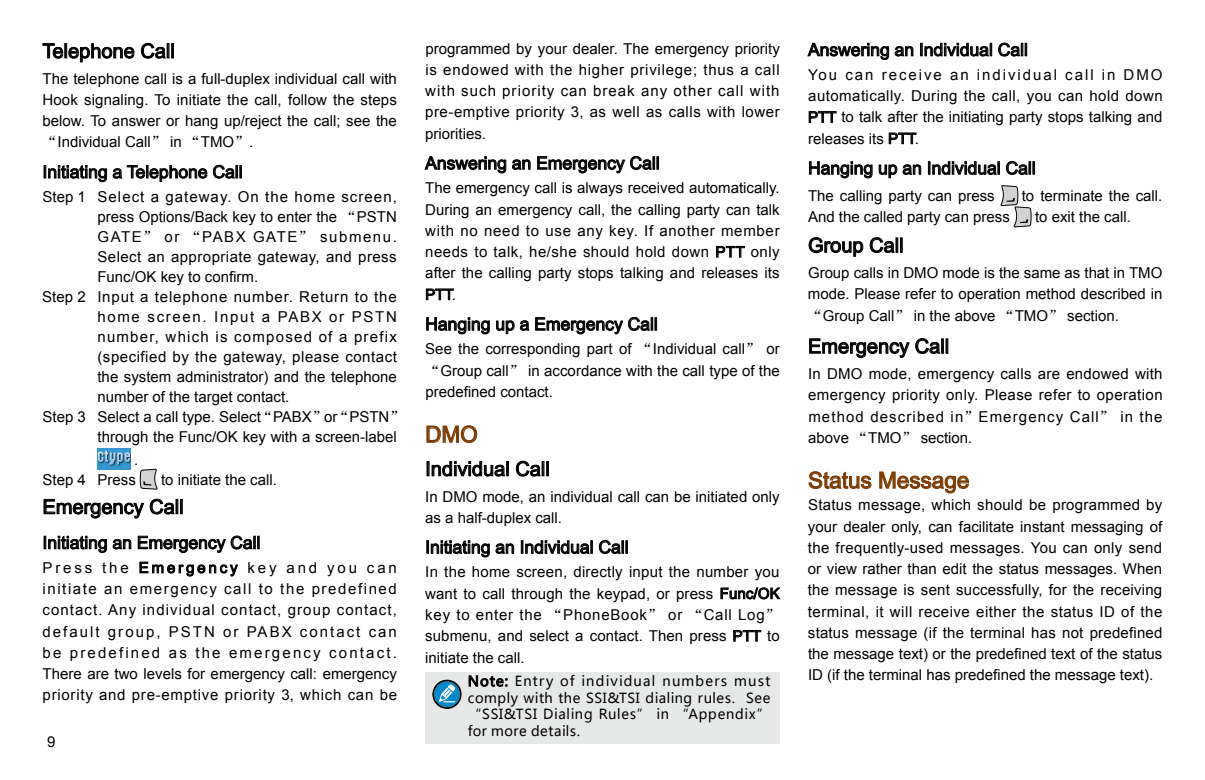
<style>
.page{position:relative;width:1205px;height:780px;background:#fff}
.page>*{position:absolute;margin:0;border:0;box-sizing:border-box;transform-origin:0 0}
.t1{font:22.5px "Arial";color:#7b3a00}
.t2{font:20px "Arial";color:#000}
.t3{font:17.5px "Arial";color:#000}
.t4{font:15px/21.2px "Arial";color:#000;text-align:justify}
.t5{font:15px "Arial";letter-spacing:.055em;color:#000}
.t6{font:15px "Arial";letter-spacing:.07em;color:#000}
.t7{font:15px "Arial";letter-spacing:.035em;color:#000}
.t8{font:15px "Arial";letter-spacing:.03em;color:#000}
.t9{font:15px "Arial";letter-spacing:.08em;color:#000}
.t10{font:15px "Arial";letter-spacing:.11em;color:#000}
.t11{font:15px "Arial";letter-spacing:.105em;color:#000}
.t12{font:13.75px/16.5px "Microsoft Ya Hei";letter-spacing:.04em;color:#000;text-align:justify}
.s1{font-family:"Sim Hei"}
</style>
<div class="page">
<div style="left:425px;top:672px;width:355px;height:72px;background:#e7e8e8"></div>
<svg style="left:432px;top:679px;width:30px;height:30px"></svg>
<svg style="left:43px;top:43px;width:91px;height:19px"></svg>
<svg style="left:141px;top:43px;width:28px;height:16px"></svg>
<div style="left:171px;top:43px;width:3px;height:15px;border:1px solid #000"></div>
<svg style="left:44px;top:165px;width:63px;height:17px"></svg>
<svg style="left:113px;top:165px;width:94px;height:17px"></svg>
<svg style="left:213px;top:165px;width:29px;height:14px"></svg>
<img style="left:98px;top:448px;width:32px;height:18px">
<svg style="left:44px;top:466px;width:138px;height:52px"></svg>
<svg style="left:44px;top:535px;width:63px;height:18px"></svg>
<svg style="left:113px;top:539px;width:18px;height:10px"></svg>
<svg style="left:138px;top:535px;width:121px;height:18px"></svg>
<svg style="left:139px;top:561px;width:99px;height:15px"></svg>
<svg style="left:425px;top:156px;width:81px;height:17px"></svg>
<svg style="left:512px;top:159px;width:18px;height:11px"></svg>
<svg style="left:537px;top:156px;width:122px;height:17px"></svg>
<svg style="left:716px;top:246px;width:29px;height:11px"></svg>
<svg style="left:426px;top:288px;width:28px;height:12px"></svg>
<svg style="left:426px;top:317px;width:64px;height:17px"></svg>
<svg style="left:496px;top:320px;width:18px;height:14px"></svg>
<svg style="left:520px;top:320px;width:9px;height:11px"></svg>
<svg style="left:535px;top:317px;width:122px;height:17px"></svg>
<svg style="left:427px;top:425px;width:50px;height:18px"></svg>
<svg style="left:427px;top:461px;width:78px;height:15px"></svg>
<div style="left:506px;top:461px;width:3px;height:15px;border:1px solid #000"></div>
<svg style="left:516px;top:461px;width:28px;height:15px"></svg>
<div style="left:546px;top:461px;width:3px;height:15px;border:1px solid #000"></div>
<svg style="left:427px;top:540px;width:87px;height:17px"></svg>
<svg style="left:521px;top:540px;width:71px;height:14px"></svg>
<svg style="left:599px;top:540px;width:28px;height:14px"></svg>
<svg style="left:720px;top:587px;width:60px;height:12px"></svg>
<svg style="left:733px;top:630px;width:28px;height:11px"></svg>
<svg style="left:469px;top:675px;width:39px;height:11px"></svg>
<svg style="left:807px;top:43px;width:82px;height:17px"></svg>
<svg style="left:895px;top:46px;width:18px;height:10px"></svg>
<svg style="left:920px;top:43px;width:72px;height:13px"></svg>
<svg style="left:998px;top:43px;width:29px;height:13px"></svg>
<svg style="left:809px;top:111px;width:27px;height:12px"></svg>
<svg style="left:889px;top:132px;width:27px;height:12px"></svg>
<svg style="left:809px;top:161px;width:63px;height:17px"></svg>
<svg style="left:879px;top:164px;width:42px;height:14px"></svg>
<svg style="left:928px;top:161px;width:72px;height:14px"></svg>
<svg style="left:1006px;top:161px;width:29px;height:14px"></svg>
<svg style="left:1000px;top:185px;width:31px;height:43px"></svg>
<svg style="left:809px;top:237px;width:54px;height:20px"></svg>
<svg style="left:870px;top:237px;width:32px;height:16px"></svg>
<svg style="left:809px;top:338px;width:100px;height:20px"></svg>
<svg style="left:915px;top:338px;width:33px;height:16px"></svg>
<svg style="left:808px;top:471px;width:63px;height:18px"></svg>
<svg style="left:879px;top:471px;width:90px;height:22px"></svg>
<h2 class="t2" style="left:43px;top:38px;width:134px">Telephone Call</h2>
<p class="t4" style="left:43px;top:68px;width:356px">The telephone call is a full-duplex individual call with Hook signaling. To initiate the call, follow the steps below. To answer or hang up/reject the call; see the <span class="s1">“</span>Individual Call<span class="s1">”</span> in <span class="s1">“</span>TMO<span class="s1">”</span>.</p>
<p class="t3" style="left:43px;top:160px;width:202px">Initiating a Telephone Call</p>
<p class="t6" style="left:43px;top:187px;width:356px">Step 1 Select a gateway. On the home screen,</p>
<p class="t4" style="left:98px;top:206px;width:301px">press Options/Back key to enter the <span class="s1">“</span>PSTN</p>
<p class="t11" style="left:97px;top:227px;width:301px">GATE<span class="s1">”</span> or <span class="s1">“</span>PABX GATE<span class="s1">”</span> submenu.</p>
<p class="t8" style="left:97px;top:247px;width:301px">Select an appropriate gateway, and press</p>
<p class="t4" style="left:97px;top:266px;width:162px">Func/OK key to confirm.</p>
<p class="t5" style="left:42px;top:287px;width:356px">Step 2 Input a telephone number. Return to the</p>
<p class="t10" style="left:97px;top:307px;width:301px">home screen. Input a PABX or PSTN</p>
<p class="t9" style="left:97px;top:327px;width:301px">number, which is composed of a prefix</p>
<p class="t7" style="left:97px;top:347px;width:301px">(specified by the gateway, please contact</p>
<p class="t4" style="left:97px;top:366px;width:301px">the system administrator) and the telephone</p>
<p class="t4" style="left:98px;top:386px;width:193px">number of the target contact.</p>
<p class="t4" style="left:43px;top:406px;width:363px">Step 3 Select a call type. Select<span class="s1">“</span>PABX<span class="s1">”</span>or<span class="s1">“</span>PSTN<span class="s1">”</span></p>
<p class="t4" style="left:98px;top:426px;width:301px">through the Func/OK key with a screen-label</p>
<p class="t4" style="left:43px;top:449px;width:97px;line-height:20px;text-align:right">.<br>Step 4 Press</p>
<p class="t4" style="left:161px;top:469px;width:117px">to initiate the call.</p>
<h2 class="t2" style="left:43px;top:493px;width:143px">Emergency Call</h2>
<p class="t3" style="left:43px;top:531px;width:219px">Initiating an Emergency Call</p>
<p class="t4" style="left:42px;top:557px;width:356px">Press the Emergency key and you can initiate an emergency call to the predefined contact. Any individual contact, group contact, default group, PSTN or PABX contact can be predefined as the emergency contact.<br>There are two levels for emergency call: emergency priority and pre-emptive priority 3, which can be</p>
<p class="t4" style="left:47px;top:731px;width:10px">9</p>
<p class="t4" style="left:425px;top:38px;width:356px">programmed by your dealer. The emergency priority is endowed with the higher privilege; thus a call with such priority can break any other call with pre-emptive priority 3, as well as calls with lower priorities.</p>
<p class="t3" style="left:425px;top:152px;width:236px">Answering an Emergency Call</p>
<p class="t4" style="left:425px;top:178px;width:356px">The emergency call is always received automatically.<br>During an emergency call, the calling party can talk with no need to use any key. If another member needs to talk, he/she should hold down PTT only after the calling party stops talking and releases its PTT.</p>
<p class="t3" style="left:425px;top:312px;width:234px">Hanging up a Emergency Call</p>
<p class="t4" style="left:425px;top:338px;width:356px">See the corresponding part of <span class="s1">“</span>Individual call<span class="s1">”</span> or <span class="s1">“</span>Group call<span class="s1">”</span> in accordance with the call type of the predefined contact.</p>
<h1 class="t1" style="left:425px;top:419px;width:54px">DMO</h1>
<h2 class="t2" style="left:425px;top:455px;width:126px">Individual Call</h2>
<p class="t4" style="left:425px;top:485px;width:356px">In DMO mode, an individual call can be initiated only as a half-duplex call.</p>
<p class="t3" style="left:425px;top:535px;width:205px">Initiating an Individual Call</p>
<p class="t4" style="left:425px;top:561px;width:356px">In the home screen, directly input the number you want to call through the keypad, or press Func/OK key to enter the <span class="s1">“</span>PhoneBook<span class="s1">”</span> or <span class="s1">“</span>Call Log<span class="s1">” </span>submenu, and select a contact. Then press PTT to initiate the call.</p>
<p class="t12" style="left:468px;top:672px;width:304px">Note: Entry of individual numbers must comply with the SSI&amp;TSI dialing rules. See “SSI&amp;TSI Dialing Rules” in “Appendix” for more details.</p>
<p class="t3" style="left:808px;top:38px;width:221px">Answering an Individual Call</p>
<p class="t4" style="left:808px;top:64px;width:356px">You can receive an individual call in DMO automatically. During the call, you can hold down PTT to talk after the initiating party stops talking and releases its PTT.</p>
<p class="t3" style="left:808px;top:157px;width:229px">Hanging up an Individual Call</p>
<p class="t4" style="left:808px;top:185px;width:188px">The calling party can press</p>
<p class="t4" style="left:1022px;top:185px;width:142px">to terminate the call.</p>
<p class="t4" style="left:808px;top:206px;width:203px">And the called party can press</p>
<p class="t4" style="left:1035px;top:206px;width:97px">to exit the call.</p>
<h2 class="t2" style="left:808px;top:232px;width:97px">Group Call</h2>
<p class="t4" style="left:808px;top:262px;width:356px">Group calls in DMO mode is the same as that in TMO mode. Please refer to operation method described in <span class="s1">“</span>Group Call<span class="s1">”</span> in the above <span class="s1">“</span>TMO<span class="s1">”</span> section.</p>
<h2 class="t2" style="left:808px;top:333px;width:143px">Emergency Call</h2>
<p class="t4" style="left:808px;top:363px;width:356px">In DMO mode, emergency calls are endowed with emergency priority only. Please refer to operation method described in<span class="s1">”</span>Emergency Call<span class="s1">”</span> in the above <span class="s1">“</span>TMO<span class="s1">”</span> section.</p>
<h1 class="t1" style="left:808px;top:465px;width:163px">Status Message</h1>
<p class="t4" style="left:808px;top:494px;width:356px">Status message, which should be programmed by your dealer only, can facilitate instant messaging of the frequently-used messages. You can only send or view rather than edit the status messages. When the message is sent successfully, for the receiving terminal, it will receive either the status ID of the status message (if the terminal has not predefined the message text) or the predefined text of the status ID (if the terminal has predefined the message text).</p>
</div>
